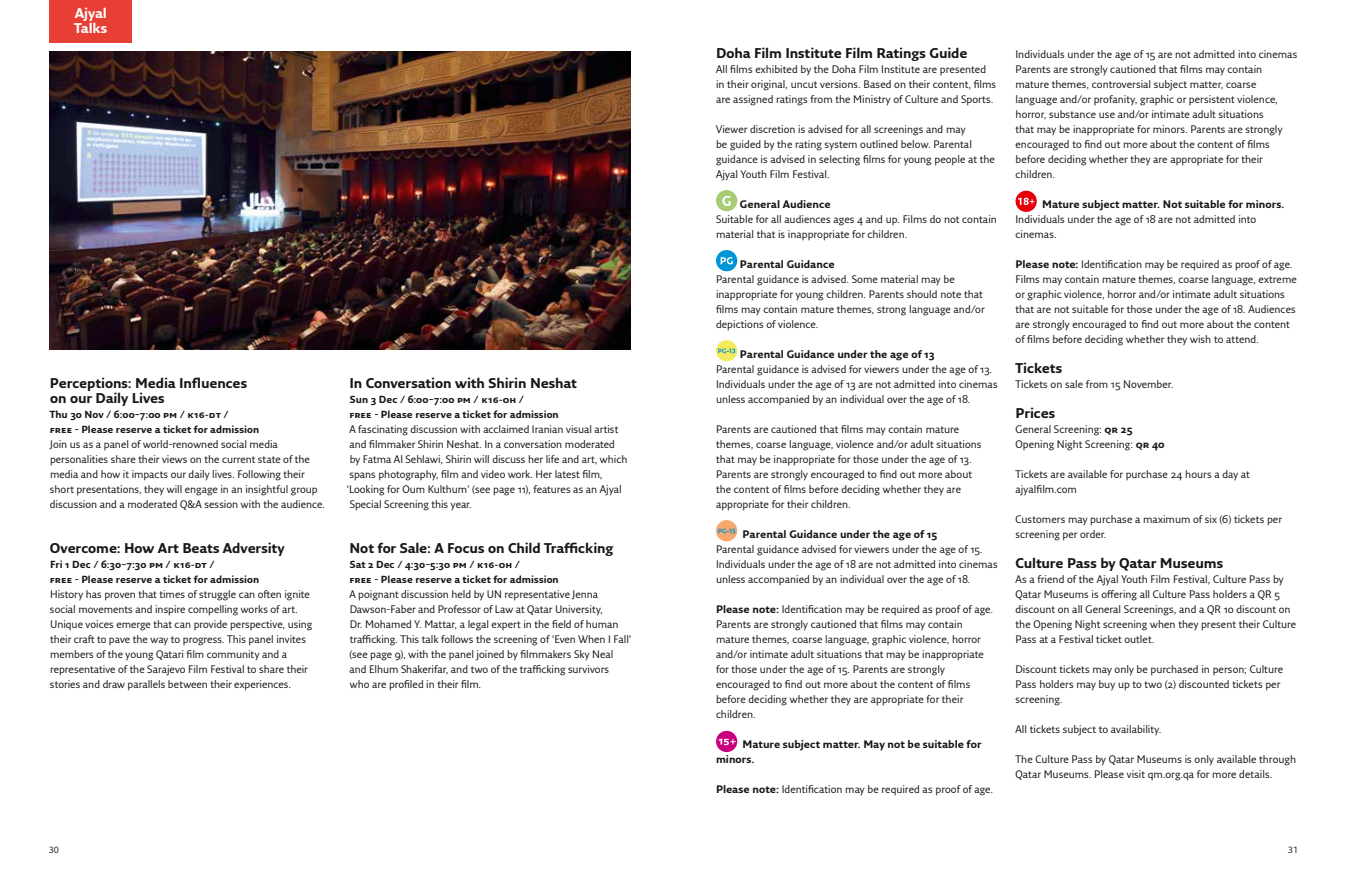
<style>
.page{position:relative;width:1347px;height:886px;background:#fff}
.page>*{position:absolute;margin:0;border:0;box-sizing:border-box;transform-origin:0 0}
.t1{font:700 13.75px/15px "Fresco Sans Pro";letter-spacing:-.01em;color:#181716}
.t2{font:700 13.75px/15px "Fresco Sans Pro";letter-spacing:-.01em;color:#fff}
.t3{font:10.62px/15px "Fresco Sans Pro";color:#181716}
.t4{font:700 10.62px/15px "Fresco Sans Pro";color:#181716}
.t5{font:700 10px/15px "Fresco Sans Pro";letter-spacing:.005em;color:#181716}
.t6{font:8.75px "Fresco Sans Pro";color:#181716}
.s1{font-weight:700}
</style>
<div class="page">
<img style="left:50px;top:52px;width:581px;height:297px">
<div style="left:50px;top:0;width:82px;height:43px;background:#e83f34"></div>
<div style="left:716px;top:190px;width:21px;height:21px;background:#a7cc73;border-radius:50%"></div>
<svg style="left:722px;top:196px;width:8px;height:10px"></svg>
<div style="left:716px;top:250px;width:21px;height:21px;background:#0095d6;border-radius:50%"></div>
<svg style="left:720px;top:257px;width:12px;height:7px"></svg>
<div style="left:716px;top:340px;width:21px;height:21px;background:#f5eb5f;border-radius:50%"></div>
<svg style="left:718px;top:348px;width:17px;height:5px"></svg>
<div style="left:716px;top:520px;width:21px;height:21px;background:#f6a86f;border-radius:50%"></div>
<svg style="left:718px;top:529px;width:17px;height:4px"></svg>
<div style="left:716px;top:731px;width:21px;height:21px;background:#c8007e;border-radius:50%"></div>
<svg style="left:718px;top:739px;width:17px;height:6px"></svg>
<div style="left:1015px;top:191px;width:21px;height:21px;background:#e3000b;border-radius:50%"></div>
<svg style="left:1018px;top:198px;width:16px;height:7px"></svg>
<p class="t2" style="left:74px;top:6px;width:35px">Ajyal<br>Talks</p>
<p class="t1" style="left:50px;top:375px;width:199px">Perceptions: Media Influences on our Daily Lives</p>
<p class="t5" style="left:50px;top:406px;width:211px">Thu 30 Nov / 6:00–7:00 PM / K16-DT /<br>FREE - Please reserve a ticket for admission</p>
<p class="t3" style="left:50px;top:436px;width:277px">Join us as a panel of world-renowned social media personalities share their views on the current state of the media and how it impacts our daily lives. Following their short presentations, they will engage in an insightful group discussion and a moderated Q&amp;A session with the audience.</p>
<p class="t1" style="left:50px;top:540px;width:236px">Overcome: How Art Beats Adversity</p>
<p class="t5" style="left:50px;top:556px;width:211px">Fri 1 Dec / 6:30–7:30 PM / K16-DT /<br>FREE - Please reserve a ticket for admission</p>
<p class="t3" style="left:50px;top:586px;width:264px">History has proven that times of struggle can often ignite social movements and inspire compelling works of art.<br>Unique voices emerge that can provide perspective, using their craft to pave the way to progress. This panel invites members of the young Qatari film community and a representative of the Sarajevo Film Festival to share their stories and draw parallels between their experiences.</p>
<p class="t1" style="left:349px;top:375px;width:229px">In Conversation with Shirin Neshat</p>
<p class="t5" style="left:349px;top:391px;width:211px">Sun 3 Dec / 6:00–7:00 PM / K16-OH /<br>FREE - Please reserve a ticket for admission</p>
<p class="t3" style="left:349px;top:421px;width:270px">A fascinating discussion with acclaimed Iranian visual artist</p>
<p class="t3" style="left:349px;top:436px;width:267px">and filmmaker Shirin Neshat. In a conversation moderated</p>
<p class="t3" style="left:350px;top:451px;width:279px">by Fatma Al Sehlawi, Shirin will discuss her life and art, which</p>
<p class="t3" style="left:349px;top:466px;width:255px">spans photography, film and video work. Her latest film,</p>
<p class="t3" style="left:346px;top:481px;width:277px">‘Looking for Oum Kulthum’ (see page 11), features as an Ajyal</p>
<p class="t3" style="left:350px;top:496px;width:124px">Special Screening this year.</p>
<p class="t1" style="left:349px;top:540px;width:265px">Not for Sale: A Focus on Child Trafficking</p>
<p class="t5" style="left:349px;top:556px;width:211px">Sat 2 Dec / 4:30–5:30 PM / K16-OH /<br>FREE - Please reserve a ticket for admission</p>
<p class="t3" style="left:349px;top:586px;width:284px">A poignant discussion held by UN representative Jenna Dawson-Faber and Professor of Law at Qatar University,<br>Dr. Mohamed Y. Mattar, a legal expert in the field of human trafficking. This talk follows the screening of ‘Even When I Fall’ (see page 9), with the panel joined by filmmakers Sky Neal and Elhum Shakerifar, and two of the trafficking survivors<br>who are profiled in their film.</p>
<p class="t1" style="left:716px;top:45px;width:253px">Doha Film Institute Film Ratings Guide</p>
<p class="t3" style="left:716px;top:61px;width:282px">All films exhibited by the Doha Film Institute are presented in their original, uncut versions. Based on their content, films are assigned ratings from the Ministry of Culture and Sports.</p>
<p class="t3" style="left:716px;top:121px;width:280px">Viewer discretion is advised for all screenings and may<br>be guided by the rating system outlined below. Parental guidance is advised in selecting films for young people at the Ajyal Youth Film Festival.</p>
<p class="t4" style="left:740px;top:196px;width:92px">General Audience</p>
<p class="t3" style="left:716px;top:211px;width:282px">Suitable for all audiences ages 4 and up. Films do not contain material that is inappropriate for children.</p>
<p class="t4" style="left:740px;top:256px;width:96px">Parental Guidance</p>
<p class="t3" style="left:716px;top:271px;width:270px">Parental guidance is advised. Some material may be inappropriate for young children. Parents should note that films may contain mature themes, strong language and/or depictions of violence.</p>
<p class="t4" style="left:740px;top:346px;width:196px">Parental Guidance under the age of 13</p>
<p class="t3" style="left:716px;top:361px;width:283px">Parental guidance is advised for viewers under the age of 13.<br>Individuals under the age of 13 are not admitted into cinemas unless accompanied by an individual over the age of 18.</p>
<p class="t3" style="left:716px;top:421px;width:267px">Parents are cautioned that films may contain mature themes, coarse language, violence and/or adult situations that may be inappropriate for those under the age of 13.<br>Parents are strongly encouraged to find out more about the content of films before deciding whether they are appropriate for their children.</p>
<p class="t4" style="left:742px;top:526px;width:196px">Parental Guidance under the age of 15</p>
<p class="t3" style="left:716px;top:541px;width:283px">Parental guidance advised for viewers under the age of 15.<br>Individuals under the age of 18 are not admitted into cinemas unless accompanied by an individual over the age of 18.</p>
<p class="t3" style="left:716px;top:601px;width:279px"><span class="s1">Please note:</span> Identification may be required as proof of age.<br>Parents are strongly cautioned that films may contain mature themes, coarse language, graphic violence, horror and/or intimate adult situations that may be inappropriate for those under the age of 15. Parents are strongly encouraged to find out more about the content of films before deciding whether they are appropriate for their children.</p>
<p class="t4" style="left:716px;top:736px;width:267px;text-indent:27px">Mature subject matter. May not be suitable for minors.</p>
<p class="t3" style="left:716px;top:781px;width:279px"><span class="s1">Please note:</span> Identification may be required as proof of age.</p>
<p class="t3" style="left:1015px;top:46px;width:283px">Individuals under the age of 15 are not admitted into cinemas Parents are strongly cautioned that films may contain mature themes, controversial subject matter, coarse language and/or profanity, graphic or persistent violence, horror, substance use and/or intimate adult situations<br>that may be inappropriate for minors. Parents are strongly encouraged to find out more about the content of films before deciding whether they are appropriate for their children.</p>
<p class="t4" style="left:1042px;top:196px;width:244px">Mature subject matter. Not suitable for minors.</p>
<p class="t3" style="left:1015px;top:211px;width:242px">Individuals under the age of 18 are not admitted into cinemas.</p>
<p class="t3" style="left:1015px;top:256px;width:283px"><span class="s1">Please note:</span> Identification may be required as proof of age.<br>Films may contain mature themes, coarse language, extreme or graphic violence, horror and/or intimate adult situations that are not suitable for those under the age of 18. Audiences are strongly encouraged to find out more about the content of films before deciding whether they wish to attend.</p>
<p class="t1" style="left:1015px;top:360px;width:48px">Tickets</p>
<p class="t3" style="left:1015px;top:376px;width:160px">Tickets on sale from 15 November.</p>
<p class="t1" style="left:1015px;top:405px;width:41px">Prices</p>
<p class="t3" style="left:1015px;top:421px;width:151px">General Screening: <span class="s1">QR 25<br></span>Opening Night Screening: <span class="s1">QR 40</span></p>
<p class="t3" style="left:1015px;top:466px;width:236px">Tickets are available for purchase 24 hours a day at ajyalfilm.com</p>
<p class="t3" style="left:1015px;top:511px;width:268px">Customers may purchase a maximum of six (6) tickets per screening per order.</p>
<p class="t1" style="left:1015px;top:555px;width:209px">Culture Pass by Qatar Museums</p>
<p class="t3" style="left:1015px;top:571px;width:282px">As a friend of the Ajyal Youth Film Festival, Culture Pass by Qatar Museums is offering all Culture Pass holders a QR 5 discount on all General Screenings, and a QR 10 discount on the Opening Night screening when they present their Culture Pass at a Festival ticket outlet.</p>
<p class="t3" style="left:1015px;top:661px;width:269px">Discount tickets may only be purchased in person; Culture<br>Pass holders may buy up to two (2) discounted tickets per screening.</p>
<p class="t3" style="left:1015px;top:721px;width:148px">All tickets subject to availability.</p>
<p class="t3" style="left:1015px;top:751px;width:282px">The Culture Pass by Qatar Museums is only available through<br>Qatar Museums. Please visit qm.org.qa for more details.</p>
<p class="t6" style="left:49px;top:844px;width:12px">30</p>
<p class="t6" style="left:1287px;top:844px;width:12px">31</p>
</div>
